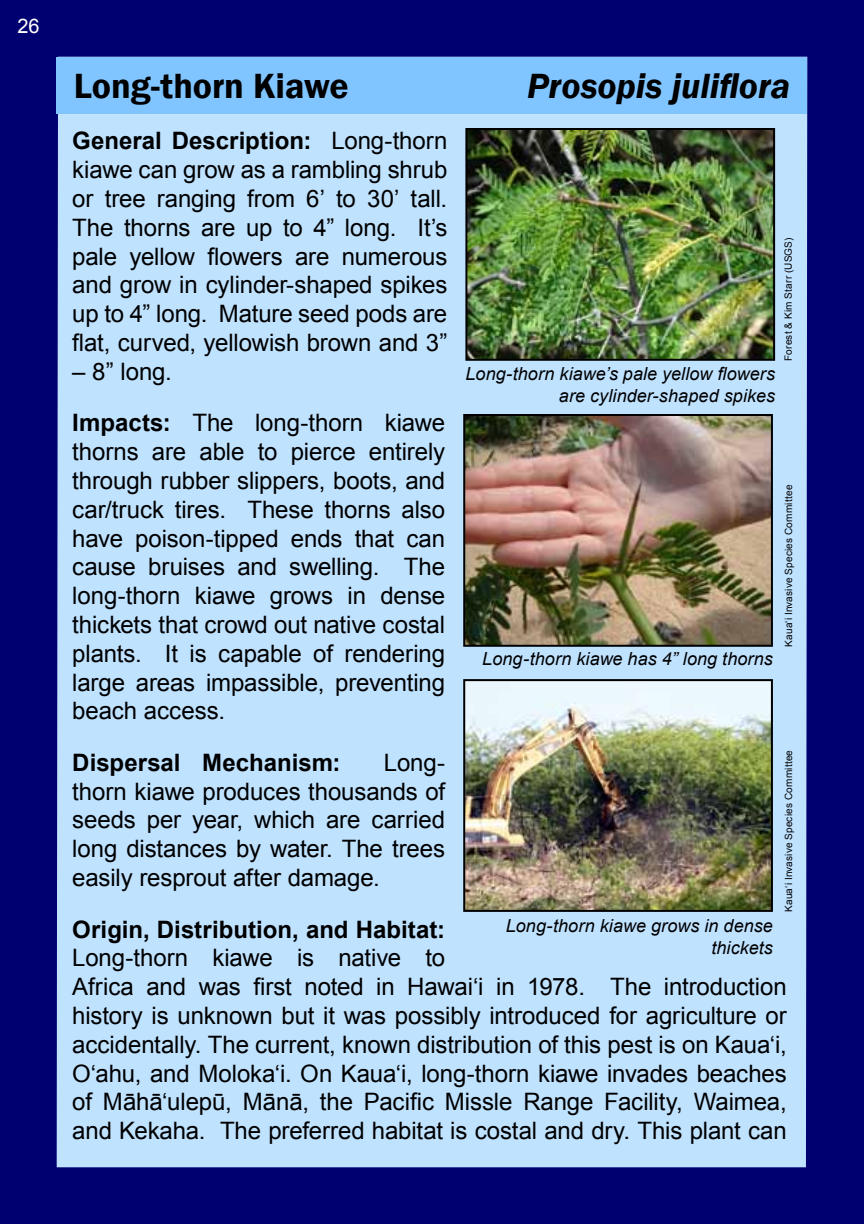
<style>
.page{position:relative;width:864px;height:1224px;background:#000070}
.page>*{position:absolute;margin:0;border:0;box-sizing:border-box;transform-origin:0 0}
.t1{font:italic 600 36px "Franklin Gothic";letter-spacing:-.005em;color:#000}
.t2{font:600 36px "Franklin Gothic";letter-spacing:-.005em;color:#000}
.t3{font:24px/28.8px "Arial";letter-spacing:-.005em;color:#000;text-align:justify}
.t4{font:700 24px "Arial";color:#000}
.t5{font:20px "Arial";color:#fff}
.t6{font:italic 18px/21.6px "Arial";letter-spacing:.005em;color:#000;text-align:right}
.t7{font:10px "Arial";letter-spacing:.02em;color:#000}
.s1{font-weight:700}
</style>
<div class="page">
<div style="left:57px;top:113px;width:750px;height:1054px;background:#bfe2ff"></div>
<div style="left:57px;top:57px;width:750px;height:56px;background:#80c5ff"></div>
<img style="left:468px;top:131px;width:304px;height:227px">
<div style="left:465px;top:128px;width:310px;height:233px;border:2px solid #000"></div>
<img style="left:466px;top:682px;width:304px;height:227px">
<div style="left:463px;top:679px;width:310px;height:233px;border:2px solid #000"></div>
<img style="left:466px;top:417px;width:304px;height:227px">
<div style="left:463px;top:414px;width:310px;height:233px;border:2px solid #000"></div>
<p class="t5" style="left:17px;top:13px;width:24px">26</p>
<h1 class="t1" style="left:527px;top:62px;width:264px">Prosopis juliflora</h1>
<h1 class="t2" style="left:74px;top:63px;width:277px">Long-thorn Kiawe</h1>
<p class="t3" style="left:72px;top:127px;width:377px"><span class="s1">General Description:</span> Long-thorn kiawe can grow as a rambling shrub or tree ranging from 6’ to 30’ tall.<br>The thorns are up to 4” long. It’s pale yellow flowers are numerous and grow in cylinder-shaped spikes up to 4” long. Mature seed pods are flat, curved, yellowish brown and 3”</p>
<p class="t3" style="left:72px;top:346px;width:374px;line-height:51.4px">– 8” long.<br><span class="s1">Impacts:</span> The long-thorn kiawe</p>
<p class="t3" style="left:72px;top:438px;width:374px">thorns are able to pierce entirely through rubber slippers, boots, and car/truck tires. These thorns also have poison-tipped ends that can cause bruises and swelling. The long-thorn kiawe grows in dense thickets that crowd out native costal plants. It is capable of rendering large areas impassible, preventing beach access.</p>
<p class="t4" style="left:72px;top:747px;width:270px">Dispersal Mechanism:</p>
<p class="t7" style="left:782px;top:361px;width:125px;rotate:-90deg">Forest &amp; Kim Starr (USGS)</p>
<p class="t6" style="left:465px;top:363px;width:311px">Long-thorn kiawe’s pale yellow flowers are cylinder-shaped spikes</p>
<p class="t7" style="left:782px;top:647px;width:163px;rotate:-90deg">Kaua‘i Invasive Species Committee</p>
<p class="t6" style="left:482px;top:648px;width:292px">Long-thorn kiawe has 4” long thorns</p>
<p class="t7" style="left:782px;top:912px;width:163px;rotate:-90deg">Kaua‘i Invasive Species Committee</p>
<p class="t3" style="left:72px;top:748px;width:374px;text-indent:312px">Long&shy;thorn kiawe produces thousands of seeds per year, which are carried long distances by water. The trees easily resprout after damage.</p>
<p class="t4" style="left:72px;top:913px;width:374px">Origin, Distribution, and Habitat:</p>
<p class="t3" style="left:72px;top:944px;width:716px;text-align:left">Long-thorn kiawe is native to<br>Africa and was first noted in Hawai‘i in 1978. The introduction history is unknown but it was possibly introduced for agriculture or accidentally. The current, known distribution of this pest is on Kaua‘i, O‘ahu, and Moloka‘i. On Kaua‘i, long-thorn kiawe invades beaches of Māhā‘ulepū, Mānā, the Pacific Missle Range Facility, Waimea, and Kekaha. The preferred habitat is costal and dry. This plant can</p>
<p class="t6" style="left:506px;top:916px;width:269px">Long-thorn kiawe grows in dense thickets</p>
</div>
